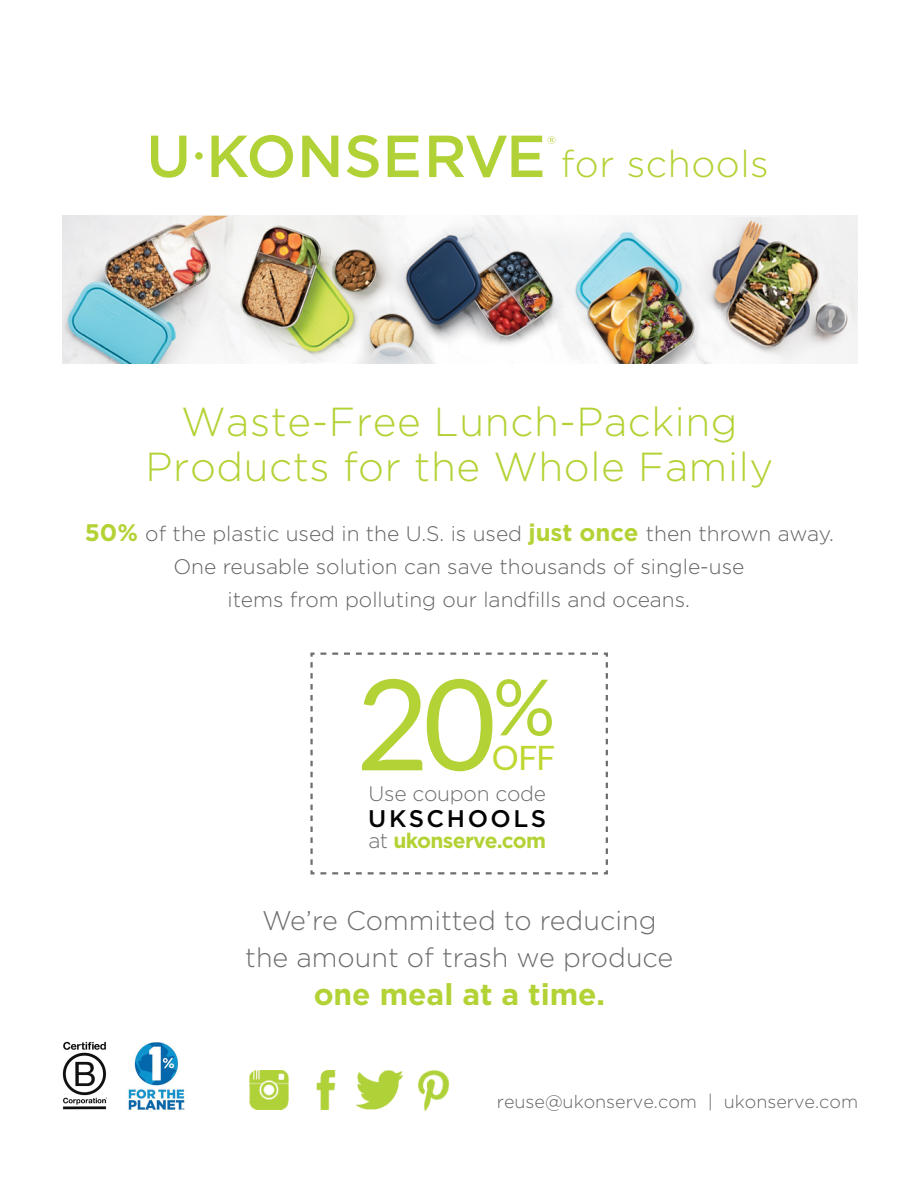
<style>
.page{position:relative;width:918px;height:1188px;background:#fff}
.page>*{position:absolute;margin:0;border:0;box-sizing:border-box;transform-origin:0 0}
.t1{font:126.3px "Lato";color:#b3d235}
.t2{font:300 40.5px/45px "Gotham";letter-spacing:.015em;color:#b3d235;text-align:center}
.t3{font:300 37.5px "Gotham";letter-spacing:.015em;color:#b3d235}
.t4{font:33.75px "Lato";color:#bfd730}
.t5{font:700 30px "Gotham";color:#b3d235}
.t6{font:300 27px/37.5px "Gotham";color:#6d6e71;text-align:center}
.t7{font:500 24px "Gotham";letter-spacing:.105em;color:#020203}
.t8{font:300 21px/33px "Gotham";color:#636466;text-align:center}
.t9{font:700 21px "Gotham";letter-spacing:-.03em;color:#b3d235}
.t10{font:300 21px "Gotham";letter-spacing:-.01em;color:#6d6e71}
.t11{font:300 18px "Gotham";color:#636466}
.s1{font-weight:700;font-size:24px;color:#b3d235}
.s2{font-weight:300;color:#6d6e71}
</style>
<div class="page">
<img style="left:63px;top:215px;width:795px;height:148px">
<svg style="left:310px;top:652px;width:298px;height:223px"></svg>
<img style="left:128px;top:1042px;width:57px;height:68px">
<img style="left:63px;top:1042px;width:43px;height:68px">
<svg style="left:548px;top:136px;width:7px;height:8px"></svg>
<svg style="left:151px;top:136px;width:35px;height:42px"></svg>
<div style="left:195px;top:152px;width:8px;height:8px;background:#b1d236;border-radius:4px"></div>
<svg style="left:211px;top:135px;width:82px;height:43px"></svg>
<svg style="left:302px;top:136px;width:36px;height:41px"></svg>
<svg style="left:347px;top:135px;width:32px;height:43px"></svg>
<svg style="left:388px;top:136px;width:31px;height:41px"></svg>
<svg style="left:429px;top:136px;width:113px;height:41px"></svg>
<img style="left:249px;top:1070px;width:201px;height:41px">
<h3 class="t3" style="left:561px;top:143px;width:210px">for schools</h3>
<h2 class="t2" style="left:146px;top:398px;width:629px">Waste-Free Lunch-Packing<br>Products for the Whole Family</h2>
<p class="t8" style="left:85px;top:517px;width:751px"><span class="s1">50%</span> of the plastic used in the U.S. is used <span class="s1">just once</span> then thrown away.<br>One reusable solution can save thousands of single-use<br>items from polluting our landfills and oceans.</p>
<h1 class="t1" style="left:356px;top:634px;width:201px">20<sup>%</sup></h1>
<h3 class="t4" style="left:492px;top:734px;width:65px">OFF</h3>
<p class="t10" style="left:368px;top:782px;width:179px">Use coupon code</p>
<p class="t7" style="left:368px;top:805px;width:180px">UKSCHOOLS</p>
<p class="t9" style="left:369px;top:828px;width:179px"><span class="s2">at</span> ukonserve.com</p>
<p class="t6" style="left:245px;top:901px;width:430px">We’re Committed to reducing the amount of trash we produce</p>
<h3 class="t5" style="left:314px;top:977px;width:293px">one meal at a time.</h3>
<p class="t11" style="left:497px;top:1092px;width:363px">reuse@ukonserve.com | ukonserve.com</p>
</div>
